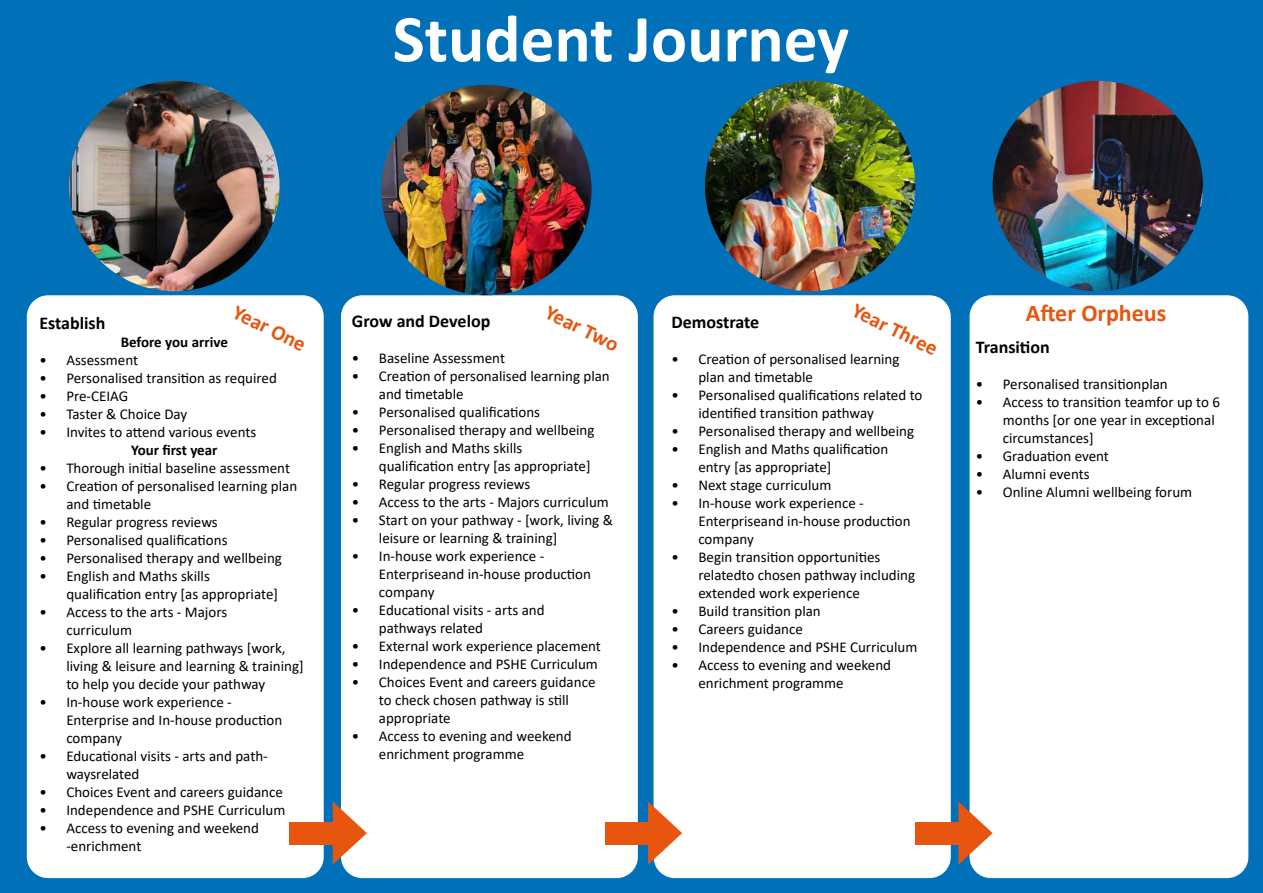
<style>
.page{position:relative;width:1263px;height:893px;background:#0071b9}
.page>*{position:absolute;margin:0;border:0;box-sizing:border-box;transform-origin:0 0}
.t1{font:700 67.5px "Calibri";color:#fff}
.t2{font:700 24px "Calibri";color:#e7550f}
.t3{font:700 21px "Calibri";color:#e7550f}
.t4{font:700 18px "Calibri";color:#000}
.t5{font:15px/18px "Calibri";color:#000}
.t6{font:700 15px "Calibri";color:#000}
</style>
<div class="page">
<img style="left:69px;top:81px;width:211px;height:210px;border-radius:105px">
<div style="left:27px;top:295px;width:297px;height:583px;background:#fff;border-radius:21px"></div>
<div style="left:653px;top:295px;width:298px;height:583px;background:#fff;border-radius:21px"></div>
<div style="left:969px;top:295px;width:279px;height:583px;background:#fff;border-radius:21px"></div>
<div style="left:341px;top:295px;width:297px;height:583px;background:#fff;border-radius:21px"></div>
<svg style="left:333px;top:801px;width:34px;height:64px"></svg>
<div style="left:290px;top:822px;width:50px;height:23px;background:#e7550f"></div>
<svg style="left:648px;top:801px;width:34px;height:64px"></svg>
<div style="left:605px;top:822px;width:50px;height:23px;background:#e7550f"></div>
<svg style="left:958px;top:801px;width:34px;height:64px"></svg>
<div style="left:915px;top:822px;width:51px;height:23px;background:#e7550f"></div>
<img style="left:381px;top:85px;width:211px;height:210px;border-radius:105px">
<img style="left:705px;top:81px;width:210px;height:210px;border-radius:105px">
<img style="left:992px;top:81px;width:211px;height:210px;border-radius:105px">
<h1 class="t1" style="left:393px;top:-9px;width:458px">Student Journey</h1>
<h3 class="t3" style="left:860px;top:296px;width:94px;rotate:26deg">Year Three</h3>
<h3 class="t3" style="left:241px;top:298px;width:80px;rotate:26deg">Year One</h3>
<p class="t4" style="left:352px;top:308px;width:140px">Grow and Develop</p>
<p class="t5" style="left:352px;top:349px;width:155px">• Baseline Assessment</p>
<p class="t5" style="left:379px;top:367px;width:232px;text-indent:-27px">• Creation of personalised learning plan and timetable</p>
<p class="t5" style="left:352px;top:403px;width:190px">• Personalised qualifications</p>
<p class="t5" style="left:352px;top:421px;width:244px">• Personalised therapy and wellbeing</p>
<p class="t5" style="left:379px;top:439px;width:213px;text-indent:-27px">• English and Maths skills qualification entry [as appropriate]</p>
<p class="t5" style="left:352px;top:475px;width:180px">• Regular progress reviews</p>
<p class="t5" style="left:352px;top:493px;width:258px">• Access to the arts - Majors curriculum</p>
<p class="t5" style="left:379px;top:511px;width:236px;text-indent:-27px">• Start on your pathway - [work, living &amp; leisure or learning &amp; training]</p>
<p class="t5" style="left:379px;top:547px;width:214px;text-indent:-27px">• In-house work experience -<br>Enterpriseand in-house production company</p>
<p class="t5" style="left:379px;top:601px;width:167px;text-indent:-27px">• Educational visits - arts and pathways related</p>
<p class="t5" style="left:352px;top:637px;width:251px">• External work experience placement</p>
<p class="t5" style="left:352px;top:655px;width:247px">• Independence and PSHE Curriculum</p>
<p class="t5" style="left:379px;top:673px;width:218px;text-indent:-27px">• Choices Event and careers guidance to check chosen pathway is still appropriate</p>
<p class="t5" style="left:379px;top:727px;width:194px;text-indent:-27px">• Access to evening and weekend enrichment programme</p>
<h3 class="t3" style="left:553px;top:298px;width:80px;rotate:26deg">Year Two</h3>
<p class="t4" style="left:671px;top:309px;width:89px">Demostrate</p>
<p class="t5" style="left:698px;top:350px;width:203px;text-indent:-27px">• Creation of personalised learning plan and timetable</p>
<p class="t5" style="left:698px;top:386px;width:226px;text-indent:-27px">• Personalised qualifications related to identified transition pathway</p>
<p class="t5" style="left:671px;top:422px;width:244px">• Personalised therapy and wellbeing</p>
<p class="t5" style="left:698px;top:440px;width:191px;text-indent:-27px">• English and Maths qualification entry [as appropriate]</p>
<p class="t5" style="left:671px;top:476px;width:162px">• Next stage curriculum</p>
<p class="t5" style="left:698px;top:494px;width:214px;text-indent:-27px">• In-house work experience -<br>Enterpriseand in-house production company</p>
<p class="t5" style="left:698px;top:548px;width:218px;text-indent:-27px">• Begin transition opportunities relatedto chosen pathway including extended work experience</p>
<p class="t5" style="left:671px;top:602px;width:151px">• Build transition plan</p>
<p class="t5" style="left:671px;top:620px;width:133px">• Careers guidance</p>
<p class="t5" style="left:671px;top:638px;width:247px">• Independence and PSHE Curriculum</p>
<p class="t5" style="left:698px;top:656px;width:194px;text-indent:-27px">• Access to evening and weekend enrichment programme</p>
<p class="t4" style="left:39px;top:311px;width:68px">Establish</p>
<p class="t6" style="left:121px;top:332px;width:109px">Before you arrive</p>
<p class="t5" style="left:39px;top:351px;width:100px">• Assessment</p>
<p class="t5" style="left:39px;top:369px;width:239px">• Personalised transition as required</p>
<p class="t5" style="left:39px;top:387px;width:90px">• Pre-CEIAG</p>
<p class="t5" style="left:39px;top:405px;width:149px">• Taster &amp; Choice Day</p>
<p class="t5" style="left:39px;top:423px;width:218px">• Invites to attend various events</p>
<p class="t6" style="left:131px;top:440px;width:88px">Your first year</p>
<p class="t5" style="left:39px;top:459px;width:252px">• Thorough initial baseline assessment</p>
<p class="t5" style="left:66px;top:477px;width:232px;text-indent:-27px">• Creation of personalised learning plan and timetable</p>
<p class="t5" style="left:39px;top:513px;width:180px">• Regular progress reviews</p>
<p class="t5" style="left:39px;top:531px;width:190px">• Personalised qualifications</p>
<p class="t5" style="left:39px;top:549px;width:244px">• Personalised therapy and wellbeing</p>
<p class="t5" style="left:66px;top:567px;width:213px;text-indent:-27px">• English and Maths skills qualification entry [as appropriate]</p>
<p class="t5" style="left:66px;top:603px;width:162px;text-indent:-27px">• Access to the arts - Majors curriculum</p>
<p class="t5" style="left:66px;top:639px;width:239px;text-indent:-27px">• Explore all learning pathways [work, living &amp; leisure and learning &amp; training] to help you decide your pathway</p>
<p class="t5" style="left:66px;top:693px;width:217px;text-indent:-27px">• In-house work experience -<br>Enterprise and In-house production company</p>
<p class="t5" style="left:66px;top:747px;width:203px;text-indent:-27px">• Educational visits - arts and path&shy;waysrelated</p>
<p class="t5" style="left:39px;top:783px;width:245px">• Choices Event and careers guidance</p>
<p class="t5" style="left:39px;top:801px;width:247px">• Independence and PSHE Curriculum</p>
<p class="t5" style="left:66px;top:819px;width:194px;text-indent:-27px">• Access to evening and weekend -enrichment</p>
<h2 class="t2" style="left:1026px;top:296px;width:142px">After Orpheus</h2>
<p class="t4" style="left:976px;top:334px;width:76px">Transition</p>
<p class="t5" style="left:976px;top:374px;width:194px">• Personalised transitionplan</p>
<p class="t5" style="left:1003px;top:392px;width:219px;text-indent:-27px">• Access to transition teamfor up to 6 months [or one year in exceptional circumstances]</p>
<p class="t5" style="left:976px;top:446px;width:135px">• Graduation event</p>
<p class="t5" style="left:976px;top:464px;width:115px">• Alumni events</p>
<p class="t5" style="left:976px;top:482px;width:218px">• Online Alumni wellbeing forum</p>
</div>
